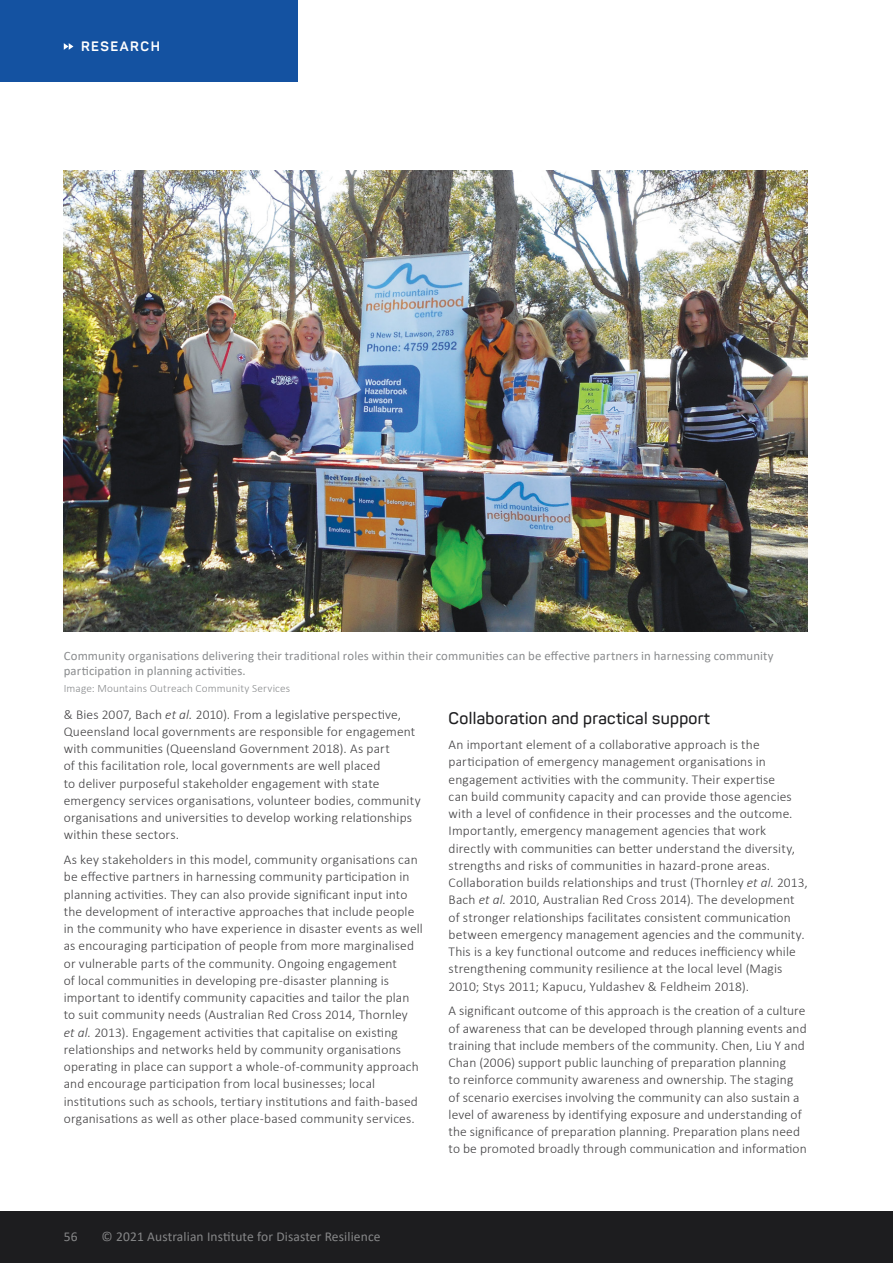
<style>
.page{position:relative;width:893px;height:1263px;background:#fff}
.page>*{position:absolute;margin:0;border:0;box-sizing:border-box;transform-origin:0 0}
.t1{font:600 16.5px "Panton";letter-spacing:.02em;color:#1d1d1f}
.t2{font:300 13.5px/17.2px "Calibri";letter-spacing:.01em;color:#414042}
.t3{font:13.5px "Calibri";letter-spacing:.01em;color:#868788}
.t4{font:700 13.5px "Panton";letter-spacing:.11em;color:#fff}
.t5{font:12.75px/15px "Calibri";letter-spacing:.01em;color:#8a8c8e}
.t6{font:300 11.25px "Calibri";letter-spacing:.015em;color:#8a8c8e}
.s1{font-style:italic}
</style>
<div class="page">
<div style="left:0;top:0;width:298px;height:81px;background:#1452a1"></div>
<svg style="left:64px;top:43px;width:9px;height:7px"></svg>
<div style="left:0;top:1212px;width:893px;height:51px;background:#1d1d1f"></div>
<img style="left:64px;top:170px;width:744px;height:461px">
<p class="t4" style="left:81px;top:38px;width:80px">RESEARCH</p>
<p class="t5" style="left:64px;top:648px;width:711px">Community organisations delivering their traditional roles within their communities can be effective partners in harnessing community participation in planning activities.</p>
<p class="t6" style="left:64px;top:681px;width:228px">Image: Mountains Outreach Community Services</p>
<p class="t2" style="left:64px;top:705px;width:358px">&amp; Bies 2007, Bach <span class="s1">et al.</span> 2010). From a legislative perspective, Queensland local governments are responsible for engagement with communities (Queensland Government 2018). As part<br>of this facilitation role, local governments are well placed<br>to deliver purposeful stakeholder engagement with state emergency services organisations, volunteer bodies, community organisations and universities to develop working relationships within these sectors.</p>
<p class="t2" style="left:64px;top:851px;width:361px">As key stakeholders in this model, community organisations can be effective partners in harnessing community participation in planning activities. They can also provide significant input into the development of interactive approaches that include people in the community who have experience in disaster events as well as encouraging participation of people from more marginalised or vulnerable parts of the community. Ongoing engagement<br>of local communities in developing pre-disaster planning is important to identify community capacities and tailor the plan to suit community needs (Australian Red Cross 2014, Thornley<br><span class="s1">et al.</span> 2013). Engagement activities that capitalise on existing relationships and networks held by community organisations operating in place can support a whole-of-community approach and encourage participation from local businesses; local institutions such as schools, tertiary institutions and faith-based organisations as well as other place-based community services.</p>
<p class="t1" style="left:449px;top:708px;width:263px">Collaboration and practical support</p>
<p class="t2" style="left:449px;top:736px;width:361px">An important element of a collaborative approach is the participation of emergency management organisations in engagement activities with the community. Their expertise<br>can build community capacity and can provide those agencies with a level of confidence in their processes and the outcome.<br>Importantly, emergency management agencies that work directly with communities can better understand the diversity, strengths and risks of communities in hazard-prone areas.<br>Collaboration builds relationships and trust (Thornley <span class="s1">et al.</span> 2013, Bach <span class="s1">et al.</span> 2010, Australian Red Cross 2014). The development of stronger relationships facilitates consistent communication between emergency management agencies and the community.<br>This is a key functional outcome and reduces inefficiency while strengthening community resilience at the local level (Magis 2010; Stys 2011; Kapucu, Yuldashev &amp; Feldheim 2018).</p>
<p class="t2" style="left:449px;top:1002px;width:360px">A significant outcome of this approach is the creation of a culture of awareness that can be developed through planning events and training that include members of the community. Chen, Liu Y and Chan (2006) support public launching of preparation planning<br>to reinforce community awareness and ownership. The staging of scenario exercises involving the community can also sustain a level of awareness by identifying exposure and understanding of the significance of preparation planning. Preparation plans need to be promoted broadly through communication and information</p>
<p class="t3" style="left:64px;top:1227px;width:15px">56</p>
<p class="t3" style="left:102px;top:1227px;width:280px">© 2021 Australian Institute for Disaster Resilience</p>
</div>
